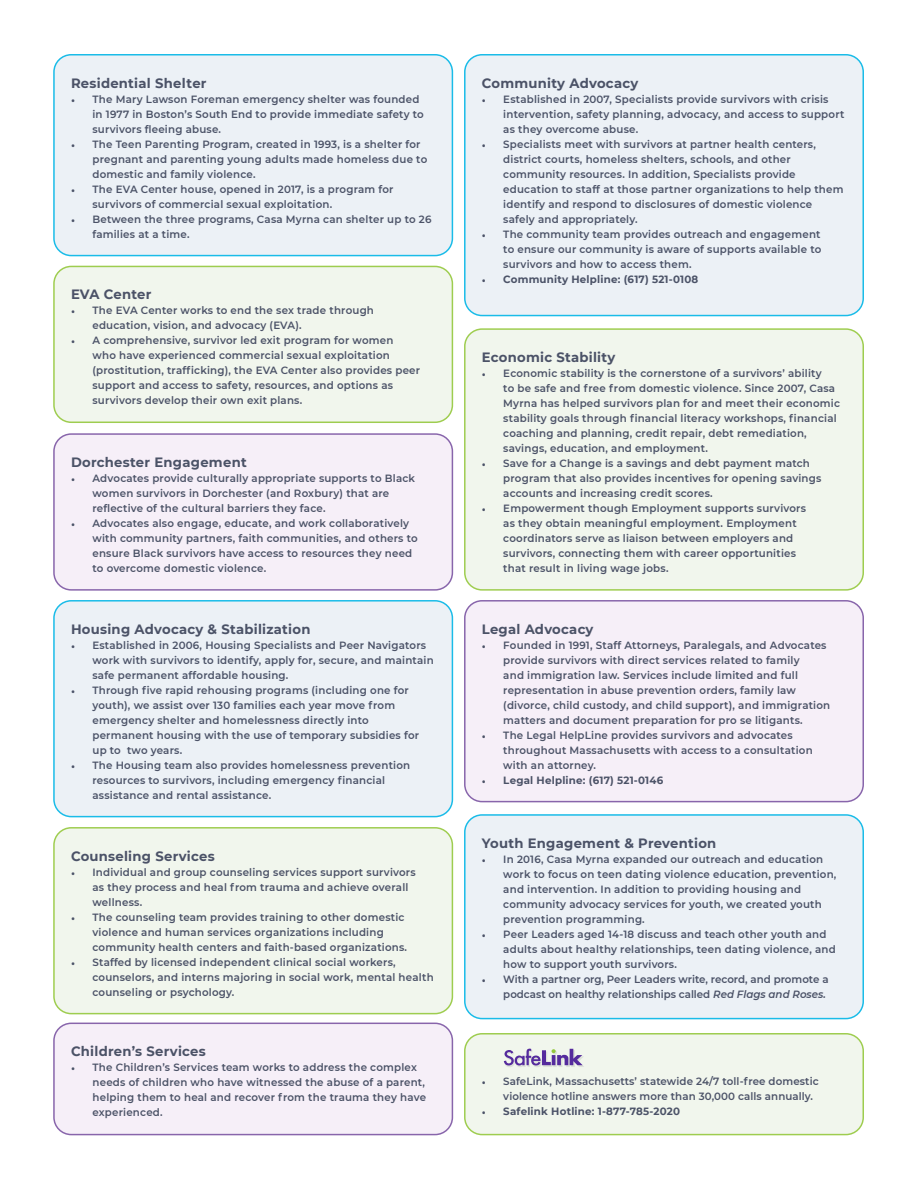
<style>
.page{position:relative;width:918px;height:1188px;background:#fff}
.page>*{position:absolute;margin:0;border:0;box-sizing:border-box;transform-origin:0 0}
.t1{font:700 13.5px "Montserrat";letter-spacing:.02em;color:#373f56}
.t2{font:600 10.5px/15px "Montserrat";letter-spacing:.02em;color:#373f56}
.t3{font:600 10.5px/15px "Montserrat";color:#373f56;text-align:right}
.t4{font:700 10.5px "Montserrat";letter-spacing:.02em;color:#373f56}
.s1{font-family:"Minion Pro";font-weight:400}
.s2{font-style:italic}
</style>
<div class="page">
<div style="left:54px;top:55px;width:398px;height:201px;background:#eaf0f6;border-radius:17px"></div>
<div style="left:53px;top:54px;width:400px;height:202px;border:2px solid #00b5e6;border-radius:17px"></div>
<div style="left:54px;top:601px;width:398px;height:216px;background:#eaf0f6;border-radius:17px"></div>
<div style="left:53px;top:600px;width:400px;height:217px;border:2px solid #00b5e6;border-radius:17px"></div>
<div style="left:54px;top:828px;width:398px;height:186px;background:#f0f5ec;border-radius:17px"></div>
<div style="left:53px;top:827px;width:400px;height:187px;border:2px solid #94c83c;border-radius:17px"></div>
<div style="left:54px;top:434px;width:398px;height:156px;background:#f6eef8;border-radius:17px"></div>
<div style="left:53px;top:433px;width:400px;height:158px;border:2px solid #7b54a2;border-radius:17px"></div>
<div style="left:465px;top:329px;width:398px;height:261px;background:#f0f5ec;border-radius:17px"></div>
<div style="left:464px;top:328px;width:400px;height:263px;border:2px solid #94c83c;border-radius:17px"></div>
<div style="left:465px;top:815px;width:398px;height:204px;background:#eaf0f6;border-radius:17px"></div>
<div style="left:464px;top:814px;width:400px;height:205px;border:2px solid #00b5e6;border-radius:17px"></div>
<div style="left:54px;top:266px;width:398px;height:156px;background:#f0f5ec;border-radius:17px"></div>
<div style="left:53px;top:266px;width:400px;height:157px;border:2px solid #94c83c;border-radius:17px"></div>
<div style="left:54px;top:1023px;width:398px;height:112px;background:#f6eef8;border-radius:17px"></div>
<div style="left:53px;top:1023px;width:400px;height:112px;border:2px solid #7b54a2;border-radius:17px"></div>
<div style="left:465px;top:601px;width:398px;height:201px;background:#f6eef8;border-radius:17px"></div>
<div style="left:464px;top:600px;width:400px;height:202px;border:2px solid #7b54a2;border-radius:17px"></div>
<div style="left:465px;top:55px;width:398px;height:261px;background:#eaf0f6;border-radius:17px"></div>
<div style="left:464px;top:54px;width:400px;height:262px;border:2px solid #00b5e6;border-radius:17px"></div>
<div style="left:465px;top:1034px;width:398px;height:101px;background:#f0f5ec;border-radius:17px"></div>
<div style="left:464px;top:1033px;width:400px;height:102px;border:2px solid #94c83c;border-radius:17px"></div>
<div style="left:505px;top:1050px;width:79px;height:17px;background:#231f20;opacity:.1"></div>
<svg style="left:504px;top:1049px;width:79px;height:16px"></svg>
<p class="t1" style="left:71px;top:73px;width:137px">Residential Shelter</p>
<p class="t2" style="left:92px;top:91px;width:333px;text-indent:-21px"><span class="s1">•</span> The Mary Lawson Foreman emergency shelter was founded in 1977 in Boston’s South End to provide immediate safety to survivors fleeing abuse.</p>
<p class="t2" style="left:92px;top:136px;width:336px;text-indent:-21px"><span class="s1">•</span> The Teen Parenting Program, created in 1993, is a shelter for pregnant and parenting young adults made homeless due to domestic and family violence.</p>
<p class="t2" style="left:92px;top:181px;width:303px;text-indent:-21px"><span class="s1">•</span> The EVA Center house, opened in 2017, is a program for survivors of commercial sexual exploitation.</p>
<p class="t2" style="left:92px;top:211px;width:340px;text-indent:-21px"><span class="s1">•</span> Between the three programs, Casa Myrna can shelter up to 26 families at a time.</p>
<p class="t1" style="left:71px;top:285px;width:82px">EVA Center</p>
<p class="t2" style="left:92px;top:303px;width:283px;text-indent:-21px"><span class="s1">•</span> The EVA Center works to end the sex trade through education, vision, and advocacy (EVA).</p>
<p class="t2" style="left:92px;top:333px;width:329px;text-indent:-21px"><span class="s1">•</span> A comprehensive, survivor led exit program for women<br>who have experienced commercial sexual exploitation (prostitution, trafficking), the EVA Center also provides peer support and access to safety, resources, and options as survivors develop their own exit plans.</p>
<p class="t1" style="left:71px;top:452px;width:177px">Dorchester Engagement</p>
<p class="t2" style="left:92px;top:470px;width:324px;text-indent:-21px"><span class="s1">•</span> Advocates provide culturally appropriate supports to Black women survivors in Dorchester (and Roxbury) that are reflective of the cultural barriers they face.</p>
<p class="t2" style="left:92px;top:515px;width:327px;text-indent:-21px"><span class="s1">•</span> Advocates also engage, educate, and work collaboratively with community partners, faith communities, and others to ensure Black survivors have access to resources they need to overcome domestic violence.</p>
<p class="t1" style="left:71px;top:619px;width:241px">Housing Advocacy &amp; Stabilization</p>
<p class="t2" style="left:92px;top:637px;width:343px;text-indent:-21px"><span class="s1">•</span> Established in 2006, Housing Specialists and Peer Navigators work with survivors to identify, apply for, secure, and maintain safe permanent affordable housing.</p>
<p class="t2" style="left:92px;top:682px;width:328px;text-indent:-21px"><span class="s1">•</span> Through five rapid rehousing programs (including one for youth), we assist over 130 families each year move from emergency shelter and homelessness directly into permanent housing with the use of temporary subsidies for up to two years.</p>
<p class="t2" style="left:92px;top:757px;width:319px;text-indent:-21px"><span class="s1">•</span> The Housing team also provides homelessness prevention resources to survivors, including emergency financial assistance and rental assistance.</p>
<p class="t1" style="left:71px;top:846px;width:145px">Counseling Services</p>
<p class="t2" style="left:92px;top:864px;width:325px;text-indent:-21px"><span class="s1">•</span> Individual and group counseling services support survivors as they process and heal from trauma and achieve overall wellness.</p>
<p class="t2" style="left:92px;top:909px;width:316px;text-indent:-21px"><span class="s1">•</span> The counseling team provides training to other domestic violence and human services organizations including community health centers and faith-based organizations.</p>
<p class="t2" style="left:92px;top:954px;width:343px;text-indent:-21px"><span class="s1">•</span> Staffed by licensed independent clinical social workers, counselors, and interns majoring in social work, mental health counseling or psychology.</p>
<p class="t1" style="left:71px;top:1042px;width:136px">Children’s Services</p>
<p class="t2" style="left:92px;top:1059px;width:335px;text-indent:-21px"><span class="s1">•</span> The Children’s Services team works to address the complex needs of children who have witnessed the abuse of a parent, helping them to heal and recover from the trauma they have experienced.</p>
<p class="t1" style="left:482px;top:73px;width:158px">Community Advocacy</p>
<p class="t2" style="left:503px;top:91px;width:343px;text-indent:-21px"><span class="s1">•</span> Established in 2007, Specialists provide survivors with crisis intervention, safety planning, advocacy, and access to support as they overcome abuse.</p>
<p class="t2" style="left:503px;top:136px;width:342px;text-indent:-21px"><span class="s1">•</span> Specialists meet with survivors at partner health centers, district courts, homeless shelters, schools, and other community resources. In addition, Specialists provide education to staff at those partner organizations to help them identify and respond to disclosures of domestic violence safely and appropriately.</p>
<p class="t2" style="left:503px;top:226px;width:320px;text-align:justify;text-indent:-21px"><span class="s1">•</span> The community team provides outreach and engagement to ensure our community is aware of supports available to survivors and how to access them.</p>
<p class="t4" style="left:482px;top:271px;width:218px"><span class="s1">•</span> Community Helpline: (617) 521-0108</p>
<p class="t1" style="left:482px;top:347px;width:135px">Economic Stability</p>
<p class="t2" style="left:503px;top:365px;width:338px;text-indent:-21px"><span class="s1">•</span> Economic stability is the cornerstone of a survivors’ ability<br>to be safe and free from domestic violence. Since 2007, Casa Myrna has helped survivors plan for and meet their economic stability goals through financial literacy workshops, financial coaching and planning, credit repair, debt remediation, savings, education, and employment.</p>
<p class="t2" style="left:503px;top:455px;width:320px;text-indent:-21px"><span class="s1">•</span> Save for a Change is a savings and debt payment match program that also provides incentives for opening savings accounts and increasing credit scores.</p>
<p class="t2" style="left:503px;top:500px;width:304px;text-indent:-21px"><span class="s1">•</span> Empowerment though Employment supports survivors as they obtain meaningful employment. Employment coordinators serve as liaison between employers and survivors, connecting them with career opportunities that result in living wage jobs.</p>
<p class="t1" style="left:482px;top:619px;width:113px">Legal Advocacy</p>
<p class="t2" style="left:503px;top:637px;width:328px;text-indent:-21px"><span class="s1">•</span> Founded in 1991, Staff Attorneys, Paralegals, and Advocates provide survivors with direct services related to family<br>and immigration law. Services include limited and full representation in abuse prevention orders, family law (divorce, child custody, and child support), and immigration matters and document preparation for pro se litigants.</p>
<p class="t2" style="left:503px;top:727px;width:311px;text-indent:-21px"><span class="s1">•</span> The Legal HelpLine provides survivors and advocates throughout Massachusetts with access to a consultation with an attorney.</p>
<p class="t4" style="left:482px;top:772px;width:183px"><span class="s1">•</span> Legal Helpline: (617) 521-0146</p>
<p class="t1" style="left:482px;top:833px;width:236px">Youth Engagement &amp; Prevention</p>
<p class="t2" style="left:503px;top:851px;width:335px;text-indent:-21px"><span class="s1">•</span> In 2016, Casa Myrna expanded our outreach and education work to focus on teen dating violence education, prevention, and intervention. In addition to providing housing and community advocacy services for youth, we created youth prevention programming.</p>
<p class="t2" style="left:503px;top:926px;width:334px;text-indent:-21px"><span class="s1">•</span> Peer Leaders aged 14-18 discuss and teach other youth and adults about healthy relationships, teen dating violence, and how to support youth survivors.</p>
<p class="t3" style="left:482px;top:971px;width:348px"><span class="s1">•</span> With a partner org, Peer Leaders write, record, and promote a podcast on healthy relationships called <span class="s2">Red Flags and Roses.</span></p>
<p class="t2" style="left:503px;top:1073px;width:317px;text-indent:-21px"><span class="s1">•</span> SafeLink, Massachusetts’ statewide 24/7 toll-free domestic violence hotline answers more than 30,000 calls annually.</p>
<p class="t4" style="left:482px;top:1103px;width:200px"><span class="s1">•</span> Safelink Hotline: 1-877-785-2020</p>
</div>
